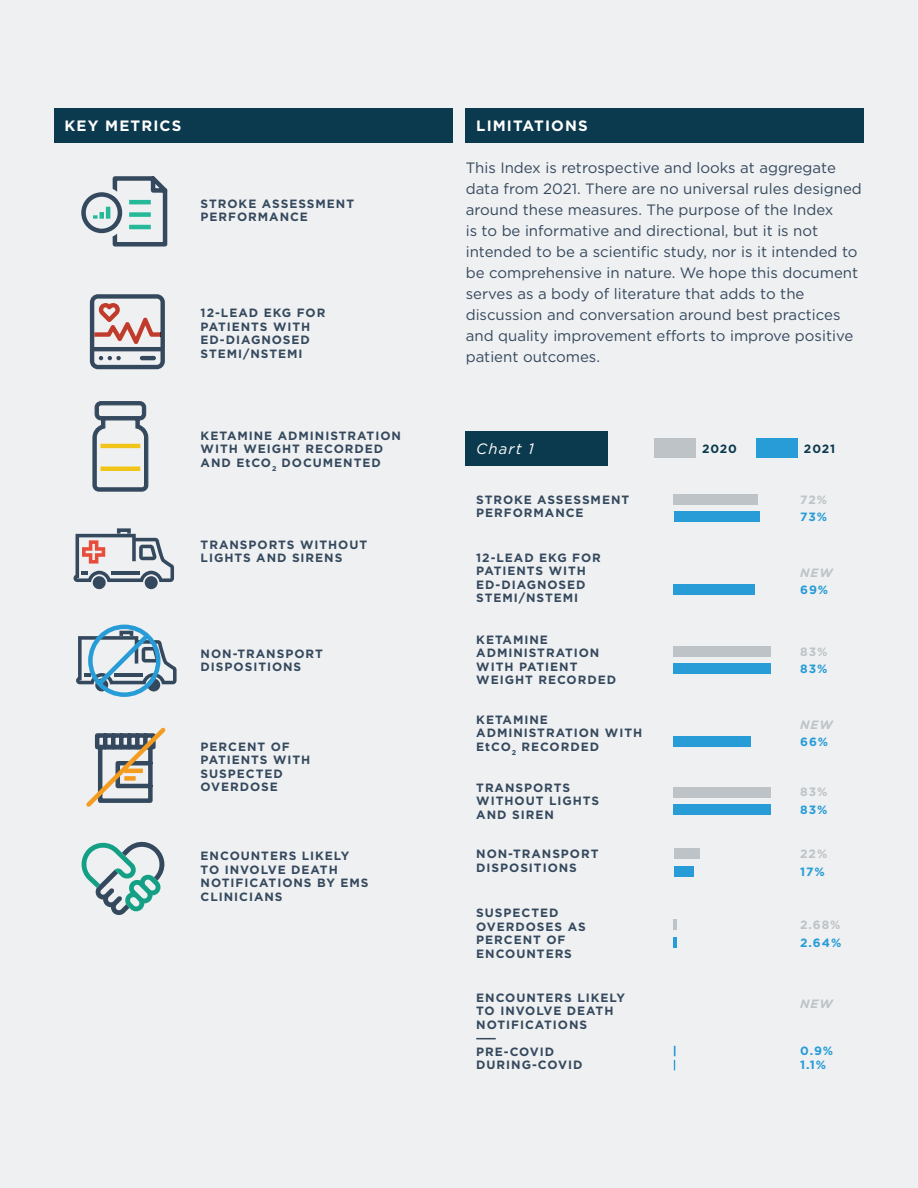
<style>
.page{position:relative;width:918px;height:1188px;background:#eff0f1}
.page>*{position:absolute;margin:0;border:0;box-sizing:border-box;transform-origin:0 0}
.t1{font:15px/21px "Gotham";color:#35495e}
.t2{font:700 15px "Gotham";letter-spacing:.075em;color:#fff}
.t3{font:italic 15px "Gotham";letter-spacing:.075em;color:#fff}
.t4{font:700 12px/13.5px "Gotham";letter-spacing:.08em;color:#35495e}
.t5{font:700 12px/14.1px "Gotham";letter-spacing:.075em;color:#279cd7}
.t6{font:700 12px "Gotham";letter-spacing:.075em;color:#bdc3c7}
.t7{font:italic 700 12px "Gotham";letter-spacing:.075em;color:#bdc3c7}
.t8{font:700 12px "Gotham";letter-spacing:.075em;color:#0b394e}
</style>
<div class="page">
<svg style="left:110px;top:176px;width:58px;height:71px"></svg>
<hr style="left:129px;top:200px;width:22px;height:4px;background:#25b99a">
<div style="left:129px;top:212px;width:22px;height:5px;background:#25b99a"></div>
<hr style="left:129px;top:225px;width:22px;height:4px;background:#25b99a">
<div style="left:76px;top:187px;width:52px;height:52px;border:6px solid #eff0f1;border-radius:50%"></div>
<svg style="left:84px;top:195px;width:36px;height:36px"></svg>
<div style="left:81px;top:192px;width:41px;height:41px;border:5px solid #35495e;border-radius:50%"></div>
<svg style="left:93px;top:212px;width:11px;height:7px"></svg>
<hr style="left:106px;top:207px;width:4px;height:12px;background:#25b99a">
<svg style="left:86px;top:727px;width:80px;height:80px"></svg>
<svg style="left:92px;top:401px;width:57px;height:91px"></svg>
<hr style="left:101px;top:467px;width:39px;height:3px;background:#f0c419">
<div style="left:100px;top:466px;width:40px;height:5px;border:1px solid #f0c419"></div>
<div style="left:100px;top:444px;width:40px;height:4px;border:1px solid #f0c419"></div>
<svg style="left:76px;top:624px;width:101px;height:73px"></svg>
<svg style="left:74px;top:528px;width:100px;height:62px"></svg>
<svg style="left:90px;top:294px;width:75px;height:75px"></svg>
<hr style="left:140px;top:356px;width:16px;height:4px;background:#35495e;border-radius:2px">
<div style="left:54px;top:109px;width:398px;height:34px;background:#0b394e"></div>
<div style="left:466px;top:109px;width:398px;height:34px;background:#0b394e"></div>
<div style="left:466px;top:431px;width:142px;height:35px;background:#0b394e"></div>
<div style="left:654px;top:439px;width:41px;height:19px;background:#bdc3c7"></div>
<div style="left:674px;top:494px;width:84px;height:11px;background:#bdc3c7"></div>
<div style="left:674px;top:849px;width:26px;height:10px;background:#bdc3c7"></div>
<div style="left:674px;top:646px;width:97px;height:11px;background:#bdc3c7"></div>
<svg style="left:674px;top:919px;width:3px;height:11px"></svg>
<div style="left:674px;top:787px;width:97px;height:10px;background:#bdc3c7"></div>
<div style="left:674px;top:512px;width:85px;height:10px;background:#279cd7"></div>
<div style="left:674px;top:584px;width:81px;height:10px;background:#279cd7"></div>
<div style="left:674px;top:737px;width:77px;height:10px;background:#279cd7"></div>
<div style="left:674px;top:866px;width:20px;height:11px;background:#279cd7"></div>
<div style="left:674px;top:663px;width:97px;height:11px;background:#279cd7"></div>
<svg style="left:674px;top:937px;width:3px;height:11px"></svg>
<div style="left:674px;top:804px;width:97px;height:11px;background:#279cd7"></div>
<div style="left:756px;top:439px;width:41px;height:19px;background:#279cd7"></div>
<svg style="left:81px;top:841px;width:84px;height:74px"></svg>
<svg style="left:674px;top:1046px;width:1px;height:24px"></svg>
<svg style="left:476px;top:1038px;width:20px;height:1px"></svg>
<p class="t2" style="left:65px;top:119px;width:118px">KEY METRICS</p>
<p class="t4" style="left:201px;top:197px;width:155px">STROKE ASSESSMENT<br>PERFORMANCE</p>
<p class="t4" style="left:201px;top:307px;width:126px">12-LEAD EKG FOR<br>PATIENTS WITH<br>ED-DIAGNOSED<br>STEMI/NSTEMI</p>
<p class="t4" style="left:201px;top:429px;width:202px">KETAMINE ADMINISTRATION<br>WITH WEIGHT RECORDED<br>AND EtCO<sub>2</sub> DOCUMENTED</p>
<p class="t4" style="left:201px;top:538px;width:168px">TRANSPORTS WITHOUT<br>LIGHTS AND SIRENS</p>
<p class="t4" style="left:201px;top:647px;width:124px">NON-TRANSPORT<br>DISPOSITIONS</p>
<p class="t4" style="left:201px;top:741px;width:111px">PERCENT OF<br>PATIENTS WITH<br>SUSPECTED<br>OVERDOSE</p>
<p class="t4" style="left:201px;top:850px;width:169px">ENCOUNTERS LIKELY<br>TO INVOLVE DEATH<br>NOTIFICATIONS BY EMS<br>CLINICIANS</p>
<p class="t2" style="left:476px;top:119px;width:113px">LIMITATIONS</p>
<p class="t1" style="left:466px;top:158px;width:398px">This Index is retrospective and looks at aggregate data from 2021. There are no universal rules designed around these measures. The purpose of the Index<br>is to be informative and directional, but it is not intended to be a scientific study, nor is it intended to be comprehensive in nature. We hope this document serves as a body of literature that adds to the discussion and conversation around best practices and quality improvement efforts to improve positive patient outcomes.</p>
<p class="t3" style="left:476px;top:442px;width:59px">Chart 1</p>
<p class="t8" style="left:702px;top:443px;width:37px">2020</p>
<p class="t4" style="left:476px;top:493px;width:154px">STROKE ASSESSMENT<br>PERFORMANCE</p>
<p class="t4" style="left:476px;top:551px;width:126px">12-LEAD EKG FOR<br>PATIENTS WITH<br>ED-DIAGNOSED<br>STEMI/NSTEMI</p>
<p class="t4" style="left:476px;top:633px;width:141px">KETAMINE<br>ADMINISTRATION<br>WITH PATIENT<br>WEIGHT RECORDED</p>
<p class="t4" style="left:476px;top:713px;width:167px">KETAMINE<br>ADMINISTRATION WITH<br>EtCO<sub>2</sub> RECORDED</p>
<p class="t4" style="left:476px;top:782px;width:124px">TRANSPORTS<br>WITHOUT LIGHTS<br>AND SIREN</p>
<p class="t4" style="left:476px;top:848px;width:124px">NON-TRANSPORT<br>DISPOSITIONS</p>
<p class="t4" style="left:476px;top:907px;width:111px">SUSPECTED<br>OVERDOSES AS<br>PERCENT OF<br>ENCOUNTERS</p>
<p class="t4" style="left:476px;top:992px;width:150px">ENCOUNTERS LIKELY<br>TO INVOLVE DEATH<br>NOTIFICATIONS</p>
<p class="t4" style="left:476px;top:1046px;width:108px">PRE-COVID<br>DURING-COVID</p>
<p class="t8" style="left:804px;top:443px;width:33px">2021</p>
<p class="t6" style="left:800px;top:494px;width:28px">72%</p>
<p class="t5" style="left:800px;top:511px;width:28px">73%</p>
<p class="t7" style="left:800px;top:567px;width:34px">NEW</p>
<p class="t5" style="left:800px;top:583px;width:29px">69%</p>
<p class="t6" style="left:800px;top:646px;width:29px">83%</p>
<p class="t5" style="left:800px;top:662px;width:29px">83%</p>
<p class="t7" style="left:800px;top:720px;width:34px">NEW</p>
<p class="t5" style="left:800px;top:736px;width:30px">66%</p>
<p class="t6" style="left:800px;top:787px;width:29px">83%</p>
<p class="t5" style="left:800px;top:803px;width:29px">83%</p>
<p class="t6" style="left:800px;top:849px;width:29px">22%</p>
<p class="t5" style="left:800px;top:865px;width:26px">17%</p>
<p class="t6" style="left:800px;top:919px;width:42px">2.68%</p>
<p class="t5" style="left:800px;top:936px;width:43px">2.64%</p>
<p class="t7" style="left:800px;top:998px;width:34px">NEW</p>
<p class="t5" style="left:800px;top:1045px;width:34px">0.9%<br>1.1%</p>
</div>
